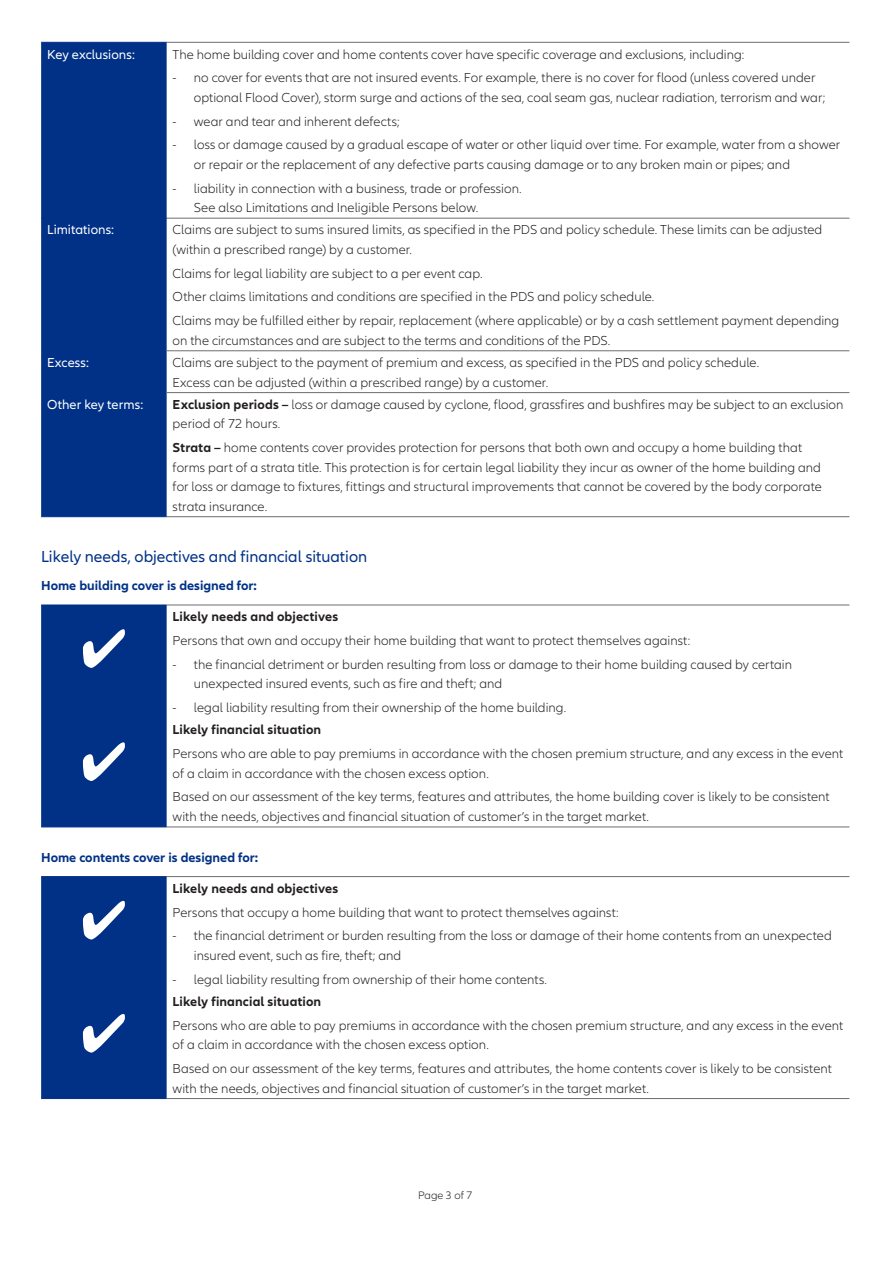
<style>
.page{position:relative;width:892px;height:1262px;background:#fff}
.page>*{position:absolute;margin:0;border:0;box-sizing:border-box;transform-origin:0 0}
.t1{font:16.5px "Allianz Neo";color:#003186}
.t2{font:300 13.5px/19.5px "Allianz Neo";letter-spacing:.005em;color:#231f20}
.t3{font:700 13.5px "Allianz Neo";letter-spacing:.01em;color:#231f20}
.t4{font:700 13.5px "Allianz Neo";color:#003186}
.t5{font:13.5px "Allianz Neo";letter-spacing:.005em;color:#fff}
.t6{font:300 11.25px "Allianz Neo";color:#231f20}
.s1{font-weight:700}
</style>
<div class="page">
<svg style="left:41px;top:43px;width:126px;height:473px;background:#033487"></svg>
<hr style="left:167px;top:42px;width:682px;height:1px;background:#6c6d70">
<hr style="left:167px;top:218px;width:682px;height:1px;background:#6c6d70">
<hr style="left:167px;top:350px;width:682px;height:1px;background:#6c6d70">
<hr style="left:167px;top:392px;width:682px;height:1px;background:#6c6d70">
<hr style="left:167px;top:516px;width:682px;height:1px;background:#6c6d70">
<hr style="left:41px;top:516px;width:126px;height:1px;background:#003186">
<hr style="left:41px;top:218px;width:126px;height:1px;background:#003186">
<hr style="left:41px;top:42px;width:126px;height:1px;background:#003186">
<hr style="left:167px;top:826px;width:682px;height:1px;background:#6c6d70">
<hr style="left:167px;top:605px;width:682px;height:1px;background:#6c6d70">
<hr style="left:167px;top:1098px;width:682px;height:1px;background:#6c6d70">
<hr style="left:167px;top:876px;width:682px;height:1px;background:#6c6d70">
<hr style="left:41px;top:1098px;width:126px;height:1px;background:#003186">
<div style="left:41px;top:605px;width:126px;height:222px;background:#003186"></div>
<div style="left:41px;top:876px;width:126px;height:222px;background:#003186"></div>
<p class="t5" style="left:47px;top:46px;width:89px">Key exclusions:</p>
<p class="t2" style="left:173px;top:45px;width:573px">The home building cover and home contents cover have specific coverage and exclusions, including:</p>
<p class="t2" style="left:194px;top:69px;width:633px;text-indent:-21px">- no cover for events that are not insured events. For example, there is no cover for flood (unless covered under optional Flood Cover), storm surge and actions of the sea, coal seam gas, nuclear radiation, terrorism and war;</p>
<p class="t2" style="left:173px;top:112px;width:228px">- wear and tear and inherent defects;</p>
<p class="t2" style="left:194px;top:135px;width:648px;text-indent:-21px">- loss or damage caused by a gradual escape of water or other liquid over time. For example, water from a shower or repair or the replacement of any defective parts causing damage or to any broken main or pipes; and</p>
<p class="t2" style="left:194px;top:179px;width:329px;text-indent:-21px">- liability in connection with a business, trade or profession.<br>See also Limitations and Ineligible Persons below.</p>
<p class="t5" style="left:47px;top:222px;width:68px">Limitations:</p>
<p class="t2" style="left:173px;top:221px;width:651px">Claims are subject to sums insured limits, as specified in the PDS and policy schedule. These limits can be adjusted (within a prescribed range) by a customer.</p>
<p class="t2" style="left:173px;top:262px;width:668px;line-height:23.7px">Claims for legal liability are subject to a per event cap.<br>Other claims limitations and conditions are specified in the PDS and policy schedule.<br>Claims may be fulfilled either by repair, replacement (where applicable) or by a cash settlement payment depending</p>
<p class="t2" style="left:173px;top:331px;width:439px">on the circumstances and are subject to the terms and conditions of the PDS.</p>
<p class="t5" style="left:47px;top:355px;width:43px">Excess:</p>
<p class="t2" style="left:173px;top:353px;width:588px">Claims are subject to the payment of premium and excess, as specified in the PDS and policy schedule.<br>Excess can be adjusted (within a prescribed range) by a customer.</p>
<p class="t5" style="left:47px;top:397px;width:97px">Other key terms:</p>
<p class="t2" style="left:173px;top:395px;width:672px"><span class="s1">Exclusion periods –</span> loss or damage caused by cyclone, flood, grassfires and bushfires may be subject to an exclusion period of 72 hours.</p>
<p class="t2" style="left:173px;top:438px;width:650px"><span class="s1">Strata –</span> home contents cover provides protection for persons that both own and occupy a home building that forms part of a strata title. This protection is for certain legal liability they incur as owner of the home building and for loss or damage to fixtures, fittings and structural improvements that cannot be covered by the body corporate strata insurance.</p>
<p class="t1" style="left:41px;top:547px;width:327px">Likely needs, objectives and financial situation</p>
<p class="t4" style="left:41px;top:577px;width:217px">Home building cover is designed for:</p>
<p class="t3" style="left:173px;top:609px;width:167px">Likely needs and objectives</p>
<p class="t2" style="left:173px;top:631px;width:519px">Persons that own and occupy their home building that want to protect themselves against:</p>
<p class="t2" style="left:194px;top:655px;width:599px;text-indent:-21px">- the financial detriment or burden resulting from loss or damage to their home building caused by certain unexpected insured events, such as fire and theft; and</p>
<p class="t2" style="left:173px;top:698px;width:395px">- legal liability resulting from their ownership of the home building.</p>
<p class="t3" style="left:173px;top:722px;width:150px">Likely financial situation</p>
<p class="t2" style="left:173px;top:744px;width:672px">Persons who are able to pay premiums in accordance with the chosen premium structure, and any excess in the event of a claim in accordance with the chosen excess option.</p>
<p class="t2" style="left:173px;top:787px;width:658px">Based on our assessment of the key terms, features and attributes, the home building cover is likely to be consistent with the needs, objectives and financial situation of customer’s in the target market.</p>
<p class="t4" style="left:41px;top:849px;width:219px">Home contents cover is designed for:</p>
<p class="t3" style="left:173px;top:880px;width:167px">Likely needs and objectives</p>
<p class="t2" style="left:173px;top:903px;width:447px">Persons that occupy a home building that want to protect themselves against:</p>
<p class="t2" style="left:194px;top:926px;width:639px;text-indent:-21px">- the financial detriment or burden resulting from the loss or damage of their home contents from an unexpected insured event, such as fire, theft; and</p>
<p class="t2" style="left:173px;top:970px;width:376px">- legal liability resulting from ownership of their home contents.</p>
<p class="t3" style="left:173px;top:993px;width:150px">Likely financial situation</p>
<p class="t2" style="left:173px;top:1016px;width:672px">Persons who are able to pay premiums in accordance with the chosen premium structure, and any excess in the event of a claim in accordance with the chosen excess option.</p>
<p class="t2" style="left:173px;top:1059px;width:660px">Based on our assessment of the key terms, features and attributes, the home contents cover is likely to be consistent with the needs, objectives and financial situation of customer’s in the target market.</p>
<p class="t6" style="left:418px;top:1189px;width:56px">Page 3 of 7</p>
</div>
